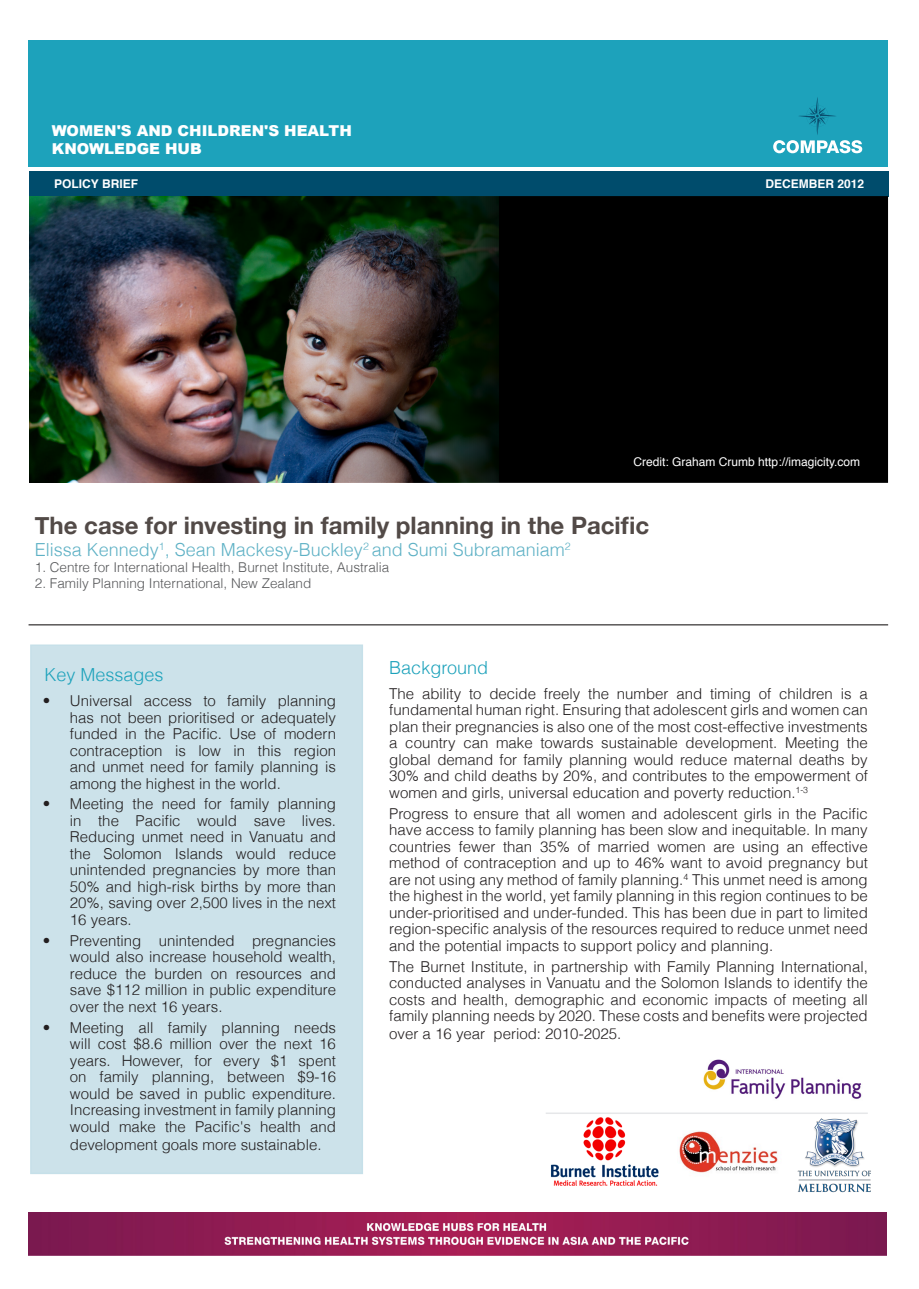
<style>
.page{position:relative;width:919px;height:1289px;background:#fff}
.page>*{position:absolute;margin:0;border:0;box-sizing:border-box;transform-origin:0 0}
.t1{font:700 24px "Helvetica Neue";color:#524a47}
.t2{font:300 18px "Helvetica";color:#5eb1c5}
.t3{font:300 18px "Helvetica";color:#1da2bb}
.t4{font:300 15px/16.5px "Helvetica";color:#231f20;text-align:justify}
.t5{font:900 15px "Arial";color:#fff}
.t6{font:300 13.5px "Helvetica";color:#57585a}
.t7{font:12px "Helvetica";color:#fff}
.t8{font:700 12px "Helvetica";color:#fff}
</style>
<div class="page">
<div style="left:29px;top:40px;width:859px;height:127px;background:#1da2bb"></div>
<hr style="left:29px;top:624px;width:859px;height:1px;background:#231f20">
<img style="left:29px;top:1212px;width:857px;height:43px">
<div style="left:29px;top:171px;width:859px;height:26px;background:#004c6c"></div>
<div style="left:29px;top:196px;width:859px;height:287px;background:#000;border:2px solid #000"></div>
<img style="left:797px;top:1118px;width:74px;height:74px">
<img style="left:677px;top:1113px;width:108px;height:60px">
<img style="left:546px;top:1113px;width:124px;height:73px">
<svg style="left:773px;top:97px;width:89px;height:56px"></svg>
<img style="left:703px;top:1059px;width:159px;height:40px">
<div style="left:31px;top:645px;width:331px;height:528px;background:#cce2ea"></div>
<div style="left:30px;top:644px;width:333px;height:530px;border:2px solid #c6e0e9"></div>
<img style="left:29px;top:196px;width:469px;height:287px">
<hr style="left:545px;top:1112px;width:322px;height:1px;background:#e6e7e9">
<p class="t5" style="left:52px;top:119px;width:301px">WOMEN'S AND CHILDREN'S HEALTH</p>
<p class="t5" style="left:52px;top:137px;width:151px">KNOWLEDGE HUB</p>
<p class="t8" style="left:54px;top:174px;width:85px">POLICY BRIEF</p>
<p class="t8" style="left:765px;top:174px;width:100px">DECEMBER 2012</p>
<p class="t7" style="left:633px;top:452px;width:228px">Credit: Graham Crumb http://imagicity.com</p>
<p class="t1" style="left:35px;top:504px;width:616px">The case for investing in family planning in the Pacific</p>
<p class="t2" style="left:35px;top:535px;width:537px">Elissa Kennedy<sup>1</sup>, Sean Mackesy-Buckley<sup>2</sup> and Sumi Subramaniam<sup>2</sup></p>
<p class="t6" style="left:35px;top:556px;width:356px">1. Centre for International Health, Burnet Institute, Australia</p>
<p class="t6" style="left:35px;top:572px;width:278px">2. Family Planning International, New Zealand</p>
<p class="t3" style="left:44px;top:660px;width:121px">Key Messages</p>
<p class="t4" style="left:70px;top:692px;width:267px;text-indent:-27px">• Universal access to family planning has not been prioritised or adequately funded in the Pacific. Use of modern contraception is low in this region and unmet need for family planning is among the highest in the world.</p>
<p class="t4" style="left:70px;top:795px;width:267px;text-indent:-27px">• Meeting the need for family planning in the Pacific would save lives.<br>Reducing unmet need in Vanuatu and the Solomon Islands would reduce unintended pregnancies by more than 50% and high-risk births by more than 20%, saving over 2,500 lives in the next 16 years.</p>
<p class="t4" style="left:70px;top:931px;width:267px;text-indent:-27px">• Preventing unintended pregnancies would also increase household wealth, reduce the burden on resources and save $112 million in public expenditure over the next 16 years.</p>
<p class="t4" style="left:70px;top:1018px;width:267px;text-indent:-27px">• Meeting all family planning needs will cost $8.6 million over the next 16 years. However, for every $1 spent on family planning, between $9-16 would be saved in public expenditure.<br>Increasing investment in family planning would make the Pacific's health and</p>
<p class="t4" style="left:70px;top:1135px;width:253px">development goals more sustainable.</p>
<p class="t3" style="left:389px;top:653px;width:100px">Background</p>
<p class="t4" style="left:389px;top:684px;width:480px">The ability to decide freely the number and timing of children is a fundamental human right. Ensuring that adolescent girls and women can plan their pregnancies is also one of the most cost-effective investments a country can make towards sustainable development. Meeting the global demand for family planning would reduce maternal deaths by 30% and child deaths by 20%, and contributes to the empowerment of women and girls, universal education and poverty reduction.<sup>1-3</sup></p>
<p class="t4" style="left:389px;top:804px;width:480px">Progress to ensure that all women and adolescent girls in the Pacific have access to family planning has been slow and inequitable. In many countries fewer than 35% of married women are using an effective method of contraception and up to 46% want to avoid pregnancy but are not using any method of family planning.<sup>4</sup> This unmet need is among the highest in the world, yet family planning in this region continues to be under-prioritised and under-funded. This has been due in part to limited region-specific analysis of the resources required to reduce unmet need and the potential impacts to support policy and planning.</p>
<p class="t4" style="left:389px;top:957px;width:480px">The Burnet Institute, in partnership with Family Planning International, conducted analyses in Vanuatu and the Solomon Islands to identify the costs and health, demographic and economic impacts of meeting all family planning needs by 2020. These costs and benefits were projected</p>
<p class="t4" style="left:389px;top:1024px;width:233px">over a 16 year period: 2010-2025.</p>
</div>
